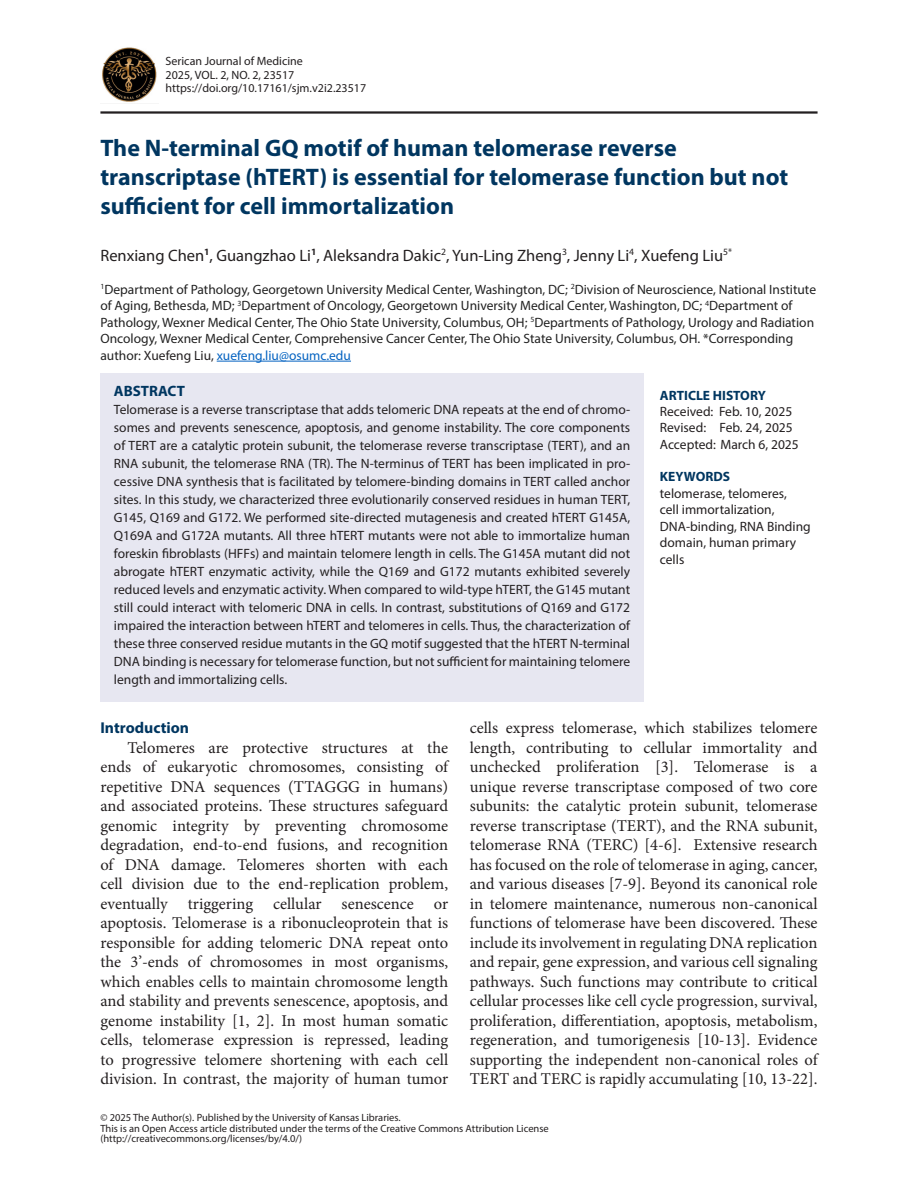
<style>
.page{position:relative;width:918px;height:1188px;background:#fff}
.page>*{position:absolute;margin:0;border:0;box-sizing:border-box;transform-origin:0 0}
.t1{font:700 24px/28.8px "Myriad Pro";color:#003660}
.t2{font:16.5px/19.5px "Minion Pro";color:#231f20;text-align:justify}
.t3{font:16.5px "Myriad Pro";color:#231f20}
.Serican_Header_1{font:700 15.75px "Myriad Pro";color:#003660}
.t4{font:700 15px "Myriad Pro";color:#003660}
.t5{font:13.5px/18px "Myriad Pro";color:#231f20;text-align:justify}
.t6{font:13.5px/16.5px "Myriad Pro";color:#212121}
.t7{font:700 13.5px "Myriad Pro";color:#003660}
.t8{font:12px/13.5px "Myriad Pro";color:#231f20}
.t9{font:10.5px/10.5px "Myriad Pro";color:#231f20}
.s1{color:#231f20}
.s2{color:#0563c1}
</style>
<div class="page">
<img style="left:102px;top:47px;width:55px;height:55px">
<hr style="left:100px;top:111px;width:718px;height:3px;background:#231f20">
<hr style="left:217px;top:361px;width:134px;height:1px;background:#0563c1">
<div style="left:100px;top:374px;width:544px;height:328px;background:#e7e7f1"></div>
<p class="t8" style="left:166px;top:54px;width:202px">Serican Journal of Medicine<br>2025, VOL. 2, NO. 2, 23517 https://doi.org/10.17161/sjm.v2i2.23517</p>
<p class="t1" style="left:100px;top:133px;width:689px">The N-terminal GQ motif of human telomerase reverse transcriptase (hTERT) is essential for telomerase function but not sufficient for cell immortalization</p>
<p class="t3" style="left:100px;top:245px;width:633px">Renxiang Chen<sup>1</sup>, Guangzhao Li<sup>1</sup>, Aleksandra Dakic<sup>2</sup>, Yun-Ling Zheng<sup>3</sup>, Jenny Li<sup>4</sup>, Xuefeng Liu<sup>5*</sup></p>
<p class="t6" style="left:100px;top:281px;width:717px"><sup>1</sup>Department of Pathology, Georgetown University Medical Center, Washington, DC; <sup>2</sup>Division of Neuroscience, National Institute of Aging, Bethesda, MD; <sup>3</sup>Department of Oncology, Georgetown University Medical Center, Washington, DC; <sup>4</sup>Department of Pathology, Wexner Medical Center, The Ohio State University, Columbus, OH; <sup>5</sup>Departments of Pathology, Urology and Radiation Oncology, Wexner Medical Center, Comprehensive Cancer Center, The Ohio State University, Columbus, OH. *Corresponding author: <span class="s1">Xuefeng Liu,</span> <span class="s2">xuefeng.liu@osumc.edu</span></p>
<p class="t4" style="left:114px;top:381px;width:73px">ABSTRACT</p>
<p class="t5" style="left:114px;top:400px;width:518px">Telomerase is a reverse transcriptase that adds telomeric DNA repeats at the end of chromo&shy;somes and prevents senescence, apoptosis, and genome instability. The core components of TERT are a catalytic protein subunit, the telomerase reverse transcriptase (TERT), and an RNA subunit, the telomerase RNA (TR). The N-terminus of TERT has been implicated in pro&shy;cessive DNA synthesis that is facilitated by telomere-binding domains in TERT called anchor sites. In this study, we characterized three evolutionarily conserved residues in human TERT, G145, Q169 and G172. We performed site-directed mutagenesis and created hTERT G145A, Q169A and G172A mutants. All three hTERT mutants were not able to immortalize human foreskin fibroblasts (HFFs) and maintain telomere length in cells. The G145A mutant did not abrogate hTERT enzymatic activity, while the Q169 and G172 mutants exhibited severely reduced levels and enzymatic activity. When compared to wild-type hTERT, the G145 mutant still could interact with telomeric DNA in cells. In contrast, substitutions of Q169 and G172 impaired the interaction between hTERT and telomeres in cells. Thus, the characterization of these three conserved residue mutants in the GQ motif suggested that the hTERT N-terminal DNA binding is necessary for telomerase function, but not sufficient for maintaining telomere length and immortalizing cells.</p>
<p class="t7" style="left:660px;top:387px;width:107px">ARTICLE HISTORY</p>
<p class="t5" style="left:660px;top:402px;width:134px">Received: Feb. 10, 2025</p>
<p class="t5" style="left:660px;top:419px;width:134px">Revised: Feb. 24, 2025</p>
<p class="t5" style="left:660px;top:435px;width:140px">Accepted: March 6, 2025</p>
<p class="t7" style="left:660px;top:468px;width:72px">KEYWORDS</p>
<p class="t5" style="left:660px;top:485px;width:152px;line-height:16.5px;text-align:left">telomerase, telomeres,<br>cell immortalization,<br>DNA-binding, RNA Binding domain, human primary cells</p>
<p class="Serican_Header_1" style="left:100px;top:718px;width:90px">Introduction</p>
<p class="t2" style="left:100px;top:738px;width:349px;text-indent:27px">Telomeres are protective structures at the ends of eukaryotic chromosomes, consisting of repetitive DNA sequences (TTAGGG in humans) and associated proteins. These structures safeguard genomic integrity by preventing chromosome degradation, end-to-end fusions, and recognition of DNA damage. Telomeres shorten with each cell division due to the end-replication problem, eventually triggering cellular senescence or apoptosis. Telomerase is a ribonucleoprotein that is responsible for adding telomeric DNA repeat onto the 3’-ends of chromosomes in most organisms, which enables cells to maintain chromosome length and stability and prevents senescence, apoptosis, and genome instability [1, 2]. In most human somatic cells, telomerase expression is repressed, leading to progressive telomere shortening with each cell division. In contrast, the majority of human tumor</p>
<p class="t2" style="left:470px;top:718px;width:349px">cells express telomerase, which stabilizes telomere length, contributing to cellular immortality and unchecked proliferation [3]. Telomerase is a unique reverse transcriptase composed of two core subunits: the catalytic protein subunit, telomerase reverse transcriptase (TERT), and the RNA subunit, telomerase RNA (TERC) [4-6]. Extensive research has focused on the role of telomerase in aging, cancer, and various diseases [7-9]. Beyond its canonical role in telomere maintenance, numerous non-canonical functions of telomerase have been discovered. These include its involvement in regulating DNA replication and repair, gene expression, and various cell signaling pathways. Such functions may contribute to critical cellular processes like cell cycle progression, survival, proliferation, differentiation, apoptosis, metabolism, regeneration, and tumorigenesis [10-13]. Evidence supporting the independent non-canonical roles of TERT and TERC is rapidly accumulating [10, 13-22].</p>
<p class="t9" style="left:100px;top:1112px;width:450px">© 2025 The Author(s). Published by the University of Kansas Libraries.<br>This is an Open Access article distributed under the terms of the Creative Commons Attribution License (http://creativecommons.org/licenses/by/4.0/)</p>
</div>
